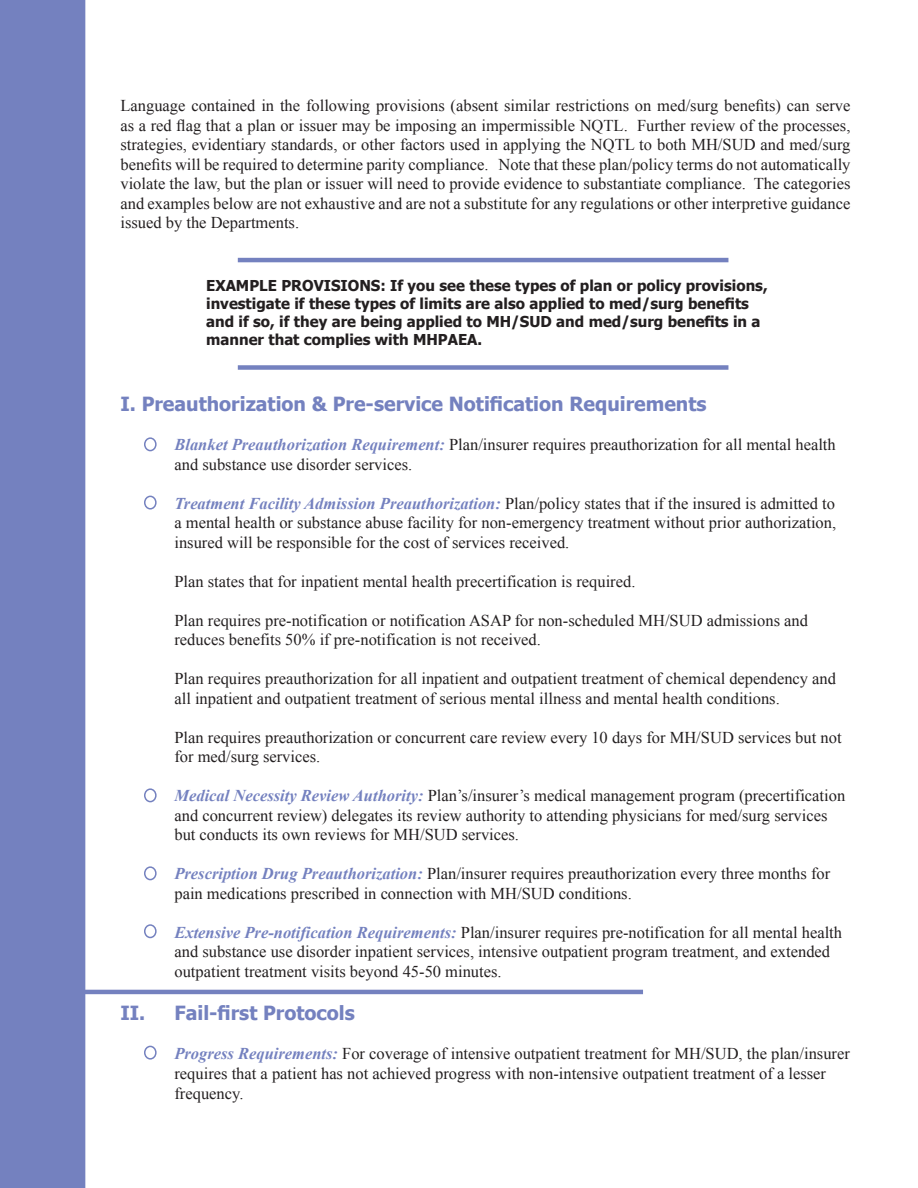
<style>
.page{position:relative;width:918px;height:1188px;background:#fff}
.page>*{position:absolute;margin:0;border:0;box-sizing:border-box;transform-origin:0 0}
._11_bod{font:700 19.5px "Tahoma";color:#7481bf}
._11_bod-2{font:16.5px/19.5px "Times New Roman";color:#231f20}
._11_bod-3{font:700 15px/18px "Tahoma";color:#231f20}
.s1{font-weight:700;font-style:italic;color:#7481bf}
</style>
<div class="page">
<hr style="left:0;top:990px;width:643px;height:4px;background:#7481bf">
<div style="left:144px;top:437px;width:13px;height:14px;border:2px solid #7481bf;border-radius:50%"></div>
<div style="left:144px;top:496px;width:13px;height:14px;border:2px solid #7481bf;border-radius:50%"></div>
<div style="left:144px;top:788px;width:13px;height:14px;border:2px solid #7481bf;border-radius:50%"></div>
<div style="left:144px;top:866px;width:13px;height:14px;border:2px solid #7481bf;border-radius:50%"></div>
<div style="left:144px;top:924px;width:13px;height:14px;border:2px solid #7481bf;border-radius:50%"></div>
<div style="left:144px;top:1046px;width:13px;height:14px;border:2px solid #7481bf;border-radius:50%"></div>
<div style="left:0;top:0;width:85px;height:1188px;background:#7481bf"></div>
<hr style="left:238px;top:258px;width:490px;height:4px;background:#7481bf">
<div style="left:238px;top:365px;width:490px;height:5px;background:#7481bf"></div>
<p class="_11_bod-2" style="left:120px;top:96px;width:732px;text-align:justify">Language contained in the following provisions (absent similar restrictions on med/surg benefits) can serve as a red flag that a plan or issuer may be imposing an impermissible NQTL. Further review of the processes, strategies, evidentiary standards, or other factors used in applying the NQTL to both MH/SUD and med/surg benefits will be required to determine parity compliance. Note that these plan/policy terms do not automatically violate the law, but the plan or issuer will need to provide evidence to substantiate compliance. The categories and examples below are not exhaustive and are not a substitute for any regulations or other interpretive guidance issued by the Departments.</p>
<p class="_11_bod-3" style="left:206px;top:276px;width:563px">EXAMPLE PROVISIONS: If you see these types of plan or policy provisions, investigate if these types of limits are also applied to med/surg benefits and if so, if they are being applied to MH/SUD and med/surg benefits in a manner that complies with MHPAEA.</p>
<p class="_11_bod" style="left:120px;top:391px;width:588px">I. Preauthorization &amp; Pre-service Notification Requirements</p>
<p class="_11_bod-2" style="left:174px;top:435px;width:663px"><span class="s1">Blanket Preauthorization Requirement:</span> Plan/insurer requires preauthorization for all mental health and substance use disorder services.</p>
<p class="_11_bod-2" style="left:174px;top:493px;width:663px;text-align:justify"><span class="s1">Treatment Facility Admission Preauthorization:</span> Plan/policy states that if the insured is admitted to a mental health or substance abuse facility for non-emergency treatment without prior authorization, insured will be responsible for the cost of services received.</p>
<p class="_11_bod-2" style="left:174px;top:571px;width:463px">Plan states that for inpatient mental health precertification is required.</p>
<p class="_11_bod-2" style="left:174px;top:610px;width:635px">Plan requires pre-notification or notification ASAP for non-scheduled MH/SUD admissions and reduces benefits 50% if pre-notification is not received.</p>
<p class="_11_bod-2" style="left:174px;top:669px;width:663px">Plan requires preauthorization for all inpatient and outpatient treatment of chemical dependency and all inpatient and outpatient treatment of serious mental illness and mental health conditions.</p>
<p class="_11_bod-2" style="left:174px;top:727px;width:669px">Plan requires preauthorization or concurrent care review every 10 days for MH/SUD services but not for med/surg services.</p>
<p class="_11_bod-2" style="left:174px;top:786px;width:672px"><span class="s1">Medical Necessity Review Authority:</span> Plan’s/insurer’s medical management program (precertification and concurrent review) delegates its review authority to attending physicians for med/surg services but conducts its own reviews for MH/SUD services.</p>
<p class="_11_bod-2" style="left:174px;top:864px;width:657px"><span class="s1">Prescription Drug Preauthorization:</span> Plan/insurer requires preauthorization every three months for pain medications prescribed in connection with MH/SUD conditions.</p>
<p class="_11_bod-2" style="left:174px;top:922px;width:669px"><span class="s1">Extensive Pre-notification Requirements:</span> Plan/insurer requires pre-notification for all mental health and substance use disorder inpatient services, intensive outpatient program treatment, and extended outpatient treatment visits beyond 45-50 minutes.</p>
<p class="_11_bod" style="left:120px;top:999px;width:236px">II. Fail-first Protocols</p>
<p class="_11_bod-2" style="left:174px;top:1044px;width:677px"><span class="s1">Progress Requirements:</span> For coverage of intensive outpatient treatment for MH/SUD, the plan/insurer requires that a patient has not achieved progress with non-intensive outpatient treatment of a lesser frequency.</p>
</div>
